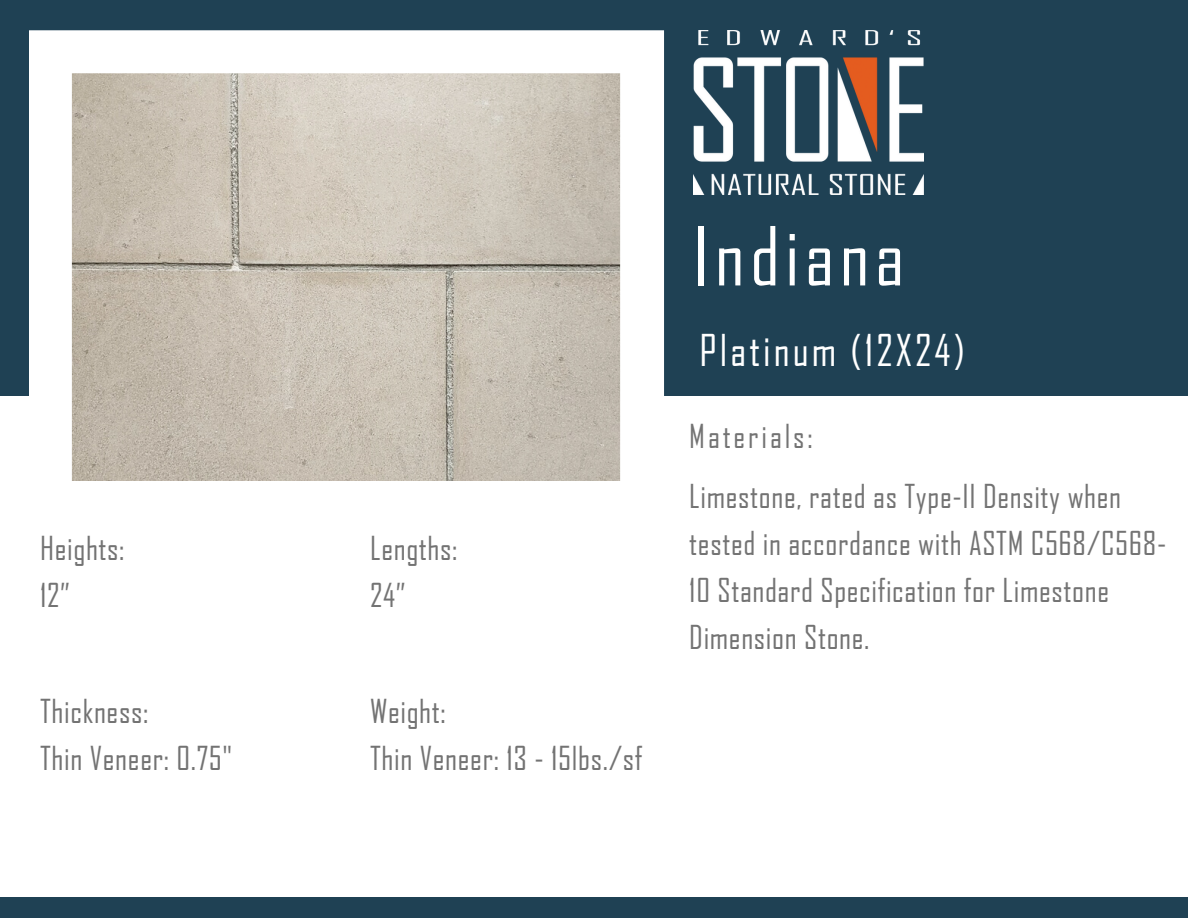
<style>
.page{position:relative;width:1188px;height:918px;background:#fff}
.page>*{position:absolute;margin:0;border:0;box-sizing:border-box;transform-origin:0 0}
.t1{font:77.85px "Agency FB";letter-spacing:.075em;color:#fff}
.t2{font:42px "Agency FB";letter-spacing:.075em;color:#fff}
.t3{font:31.65px/47.1px "Agency FB";letter-spacing:.02em;color:#737373}
.t4{font:31.65px "Agency FB";letter-spacing:.09em;color:#737373}
</style>
<div class="page">
<div style="left:0;top:0;width:1188px;height:395px;background:#1f4154"></div>
<div style="left:0;top:897px;width:1188px;height:21px;background:#1f4154"></div>
<img style="left:694px;top:30px;width:229px;height:165px">
<svg style="left:29px;top:30px;width:635px;height:451px"></svg>
<p class="t3" style="left:40px;top:524px;width:86px">Heights:</p>
<p class="t3" style="left:40px;top:571px;width:31px">12”</p>
<p class="t3" style="left:40px;top:687px;width:110px">Thickness:</p>
<p class="t3" style="left:40px;top:734px;width:194px">Thin Veneer: 0.75"</p>
<p class="t3" style="left:370px;top:524px;width:89px">Lengths:</p>
<p class="t3" style="left:370px;top:571px;width:37px">24”</p>
<p class="t3" style="left:370px;top:687px;width:77px">Weight:</p>
<p class="t3" style="left:370px;top:734px;width:274px">Thin Veneer: 13 - 15lbs./sf</p>
<p class="t1" style="left:694px;top:209px;width:212px">Indiana</p>
<p class="t2" style="left:700px;top:325px;width:267px">Platinum (12X24)</p>
<p class="t4" style="left:689px;top:417px;width:125px">Materials:</p>
<p class="t3" style="left:689px;top:472px;width:479px">Limestone, rated as Type-II Density when tested in accordance with ASTM C568/C568- 10 Standard Specification for Limestone Dimension Stone.</p>
</div>
